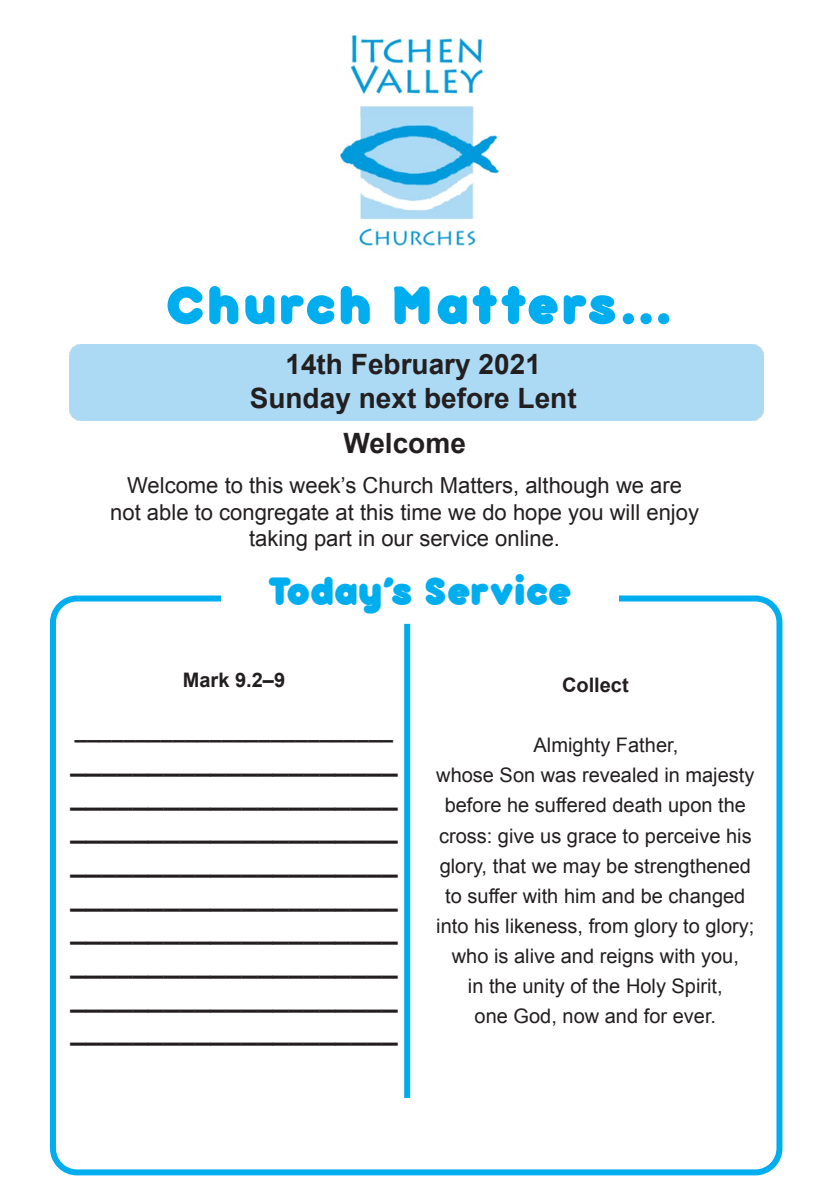
<style>
.page{position:relative;width:840px;height:1191px;background:#fff}
.page>*{position:absolute;margin:0;border:0;box-sizing:border-box;transform-origin:0 0}
.t1{font:900 60px "bubbleboddy";letter-spacing:.05em;color:#00aeef}
.t2{font:900 44px "bubbleboddy";color:#00aeef}
.t3{font:700 28px/33.6px "Arial";color:#231f20;text-align:justify}
.t4{font:22px "Arial";color:#231f20}
.t5{font:700 22px "Arial";color:#231f20}
.t6{font:20px/30px "Arial";color:#231f20}
.t7{font:700 20px "Arial";color:#231f20}
</style>
<div class="page">
<img style="left:340px;top:35px;width:159px;height:211px">
<div style="left:50px;top:595px;width:732px;height:580px;border:6px solid #00aeef;border-radius:24px"></div>
<div style="left:221px;top:577px;width:397px;height:47px;background:#fff"></div>
<div style="left:404px;top:624px;width:6px;height:474px;background:#00aeef"></div>
<p class="t1" style="left:166px;top:264px;width:506px">Church Matters...</p>
<p class="t3" style="left:285px;top:349px;width:257px">14th February 2021</p>
<p class="t3" style="left:249px;top:382px;width:328px">Sunday next before Lent</p>
<p class="t3" style="left:343px;top:427px;width:124px">Welcome</p>
<p class="t4" style="left:127px;top:471px;width:556px">Welcome to this week’s Church Matters, although we are</p>
<p class="t4" style="left:110px;top:497px;width:590px">not able to congregate at this time we do hope you will enjoy</p>
<p class="t4" style="left:249px;top:524px;width:312px">taking part in our service online.</p>
<p class="t2" style="left:268px;top:560px;width:305px">Today’s Service</p>
<p class="t7" style="left:183px;top:667px;width:104px">Mark 9.2–9</p>
<p class="t5" style="left:75px;top:715px;width:320px">__________________________</p>
<p class="t3" style="left:70px;top:745px;width:328px">_____________________ _____________________ _____________________ _____________________ _____________________ _____________________ _____________________ _____________________ _____________________</p>
<p class="t7" style="left:561px;top:672px;width:68px">Collect</p>
<p class="t6" style="left:533px;top:730px;width:146px">Almighty Father,</p>
<p class="t6" style="left:436px;top:760px;width:319px">whose Son was revealed in majesty</p>
<p class="t6" style="left:439px;top:790px;width:314px">before he suffered death upon the cross: give us grace to perceive his glory, that we may be strengthened</p>
<p class="t6" style="left:445px;top:880px;width:301px">to suffer with him and be changed</p>
<p class="t6" style="left:436px;top:910px;width:319px">into his likeness, from glory to glory;</p>
<p class="t6" style="left:451px;top:940px;width:288px">who is alive and reigns with you,</p>
<p class="t6" style="left:467px;top:970px;width:256px">in the unity of the Holy Spirit,</p>
<p class="t6" style="left:474px;top:1000px;width:243px">one God, now and for ever.</p>
</div>
